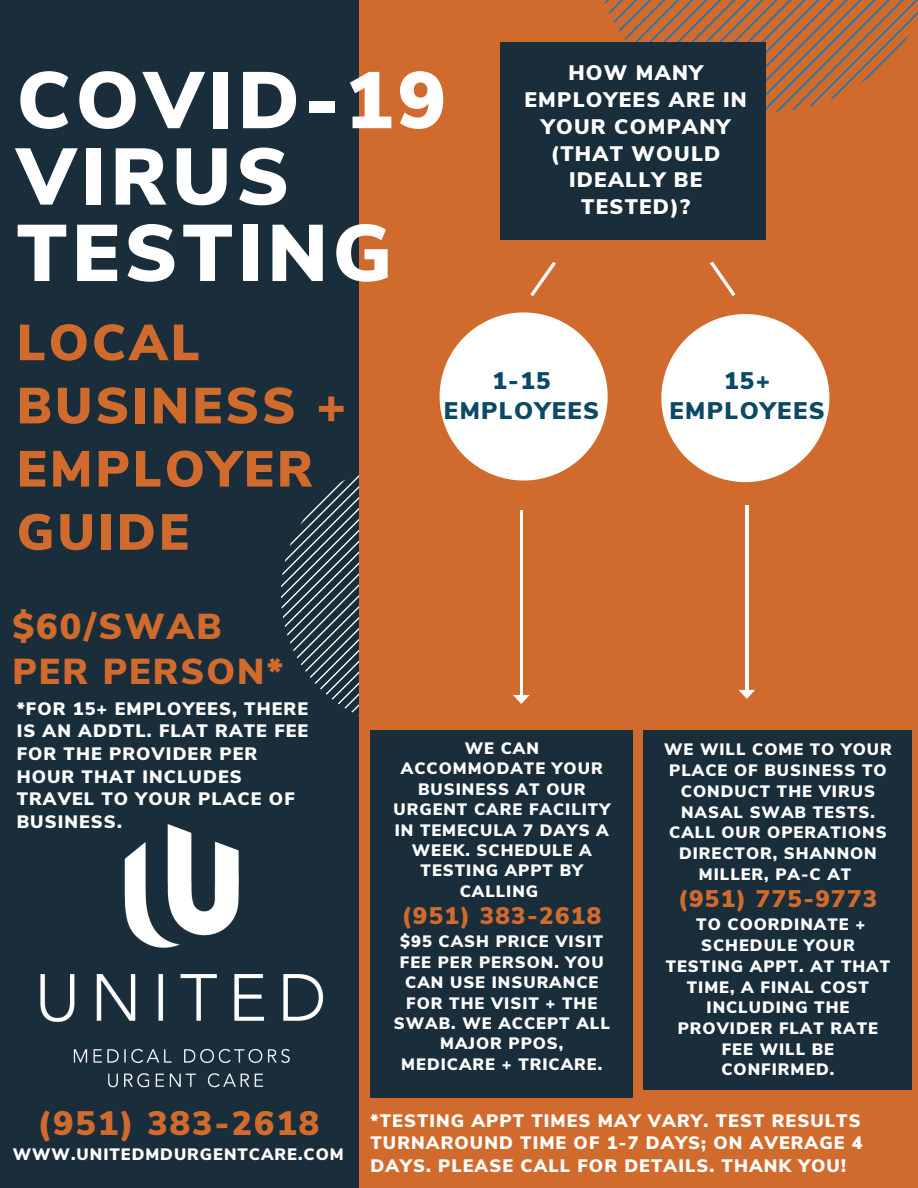
<style>
.page{position:relative;width:918px;height:1188px;background:#fff}
.page>*{position:absolute;margin:0;border:0;box-sizing:border-box;transform-origin:0 0}
.t1{font:900 79.95px/76.3px "Nunito Sans";letter-spacing:.06em;color:#fff}
.t2{font:900 50.55px/63.2px "Nunito Sans";letter-spacing:.06em;color:#d16b2d}
.t3{font:900 36px/45.2px "Nunito Sans";letter-spacing:.06em;color:#d16b2d}
.t4{font:900 33.9px "Nunito Sans";letter-spacing:.06em;color:#d16b2d}
.t5{font:900 24px "Nunito Sans";letter-spacing:.06em;color:#d16b2d}
.t6{font:900 24px/30.5px "Nunito Sans";letter-spacing:.06em;color:#0c4965;text-align:center}
.t7{font:900 21px/26.8px "Nunito Sans";letter-spacing:.06em;color:#fff;text-align:center}
.t8{font:900 18px/22.6px "Nunito Sans";letter-spacing:.06em;color:#fff;text-align:justify}
.t9{font:900 16.5px/20.4px "Nunito Sans";letter-spacing:.06em;color:#fff;text-align:center}
</style>
<div class="page">
<div style="left:0;top:0;width:513px;height:1188px;background:#1a2d3b"></div>
<div style="left:360px;top:612px;width:558px;height:576px;background:#d16b2d"></div>
<div style="left:360px;top:0;width:558px;height:615px;background:#d16b2d"></div>
<svg style="left:530px;top:262px;width:26px;height:34px"></svg>
<svg style="left:605px;top:0;width:313px;height:112px"></svg>
<img style="left:40px;top:824px;width:284px;height:264px">
<div style="left:500px;top:43px;width:266px;height:196px;background:#1a2d3b"></div>
<svg style="left:710px;top:261px;width:26px;height:35px"></svg>
<div style="left:371px;top:730px;width:262px;height:367px;background:#1a2d3b"></div>
<div style="left:644px;top:730px;width:268px;height:359px;background:#1a2d3b"></div>
<svg style="left:281px;top:312px;width:327px;height:416px"></svg>
<svg style="left:661px;top:314px;width:168px;height:168px"></svg>
<hr style="left:746px;top:665px;width:2px;height:27px;background:#fff">
<hr style="left:746px;top:505px;width:2px;height:180px;background:#fff">
<svg style="left:738px;top:690px;width:17px;height:9px"></svg>
<h1 class="t1" style="left:17px;top:64px;width:430px">COVID-19<br>VIRUS<br>TESTING</h1>
<p class="t7" style="left:525px;top:60px;width:224px">HOW MANY<br>EMPLOYEES ARE IN<br>YOUR COMPANY (THAT WOULD<br>IDEALLY BE<br>TESTED)?</p>
<h2 class="t2" style="left:17px;top:312px;width:331px">LOCAL<br>BUSINESS +<br>EMPLOYER<br>GUIDE</h2>
<h3 class="t3" style="left:12px;top:605px;width:272px">$60/SWAB<br>PER PERSON*</h3>
<p class="t8" style="left:17px;top:698px;width:293px;text-align:left">*FOR 15+ EMPLOYEES, THERE<br>IS AN ADDTL. FLAT RATE FEE<br>FOR THE PROVIDER PER<br>HOUR THAT INCLUDES<br>TRAVEL TO YOUR PLACE OF<br>BUSINESS.</p>
<h3 class="t4" style="left:38px;top:1101px;width:283px">(951) 383-2618</h3>
<p class="t9" style="left:13px;top:1145px;width:332px">WWW.UNITEDMDURGENTCARE.COM</p>
<h3 class="t6" style="left:444px;top:366px;width:157px">1-15<br>EMPLOYEES</h3>
<h3 class="t6" style="left:670px;top:366px;width:157px">15+<br>EMPLOYEES</h3>
<p class="t9" style="left:393px;top:738px;width:218px">WE CAN<br>ACCOMMODATE YOUR<br>BUSINESS AT OUR<br>URGENT CARE FACILITY<br>IN TEMECULA 7 DAYS A<br>WEEK. SCHEDULE A<br>TESTING APPT BY<br>CALLING</p>
<h3 class="t5" style="left:402px;top:900px;width:201px">(951) 383-2618</h3>
<p class="t9" style="left:394px;top:932px;width:217px">$95 CASH PRICE VISIT<br>FEE PER PERSON. YOU<br>CAN USE INSURANCE<br>FOR THE VISIT + THE<br>SWAB. WE ACCEPT ALL<br>MAJOR PPOS,<br>MEDICARE + TRICARE.</p>
<p class="t9" style="left:664px;top:740px;width:229px">WE WILL COME TO YOUR<br>PLACE OF BUSINESS TO<br>CONDUCT THE VIRUS<br>NASAL SWAB TESTS.<br>CALL OUR OPERATIONS<br>DIRECTOR, SHANNON<br>MILLER, PA-C AT</p>
<h3 class="t5" style="left:678px;top:883px;width:201px">(951) 775-9773</h3>
<p class="t9" style="left:666px;top:915px;width:226px">TO COORDINATE +<br>SCHEDULE YOUR<br>TESTING APPT. AT THAT<br>TIME, A FINAL COST<br>INCLUDING THE<br>PROVIDER FLAT RATE<br>FEE WILL BE<br>CONFIRMED.</p>
<p class="t8" style="left:371px;top:1109px;width:494px">*TESTING APPT TIMES MAY VARY. TEST RESULTS TURNAROUND TIME OF 1-7 DAYS; ON AVERAGE 4<br>DAYS. PLEASE CALL FOR DETAILS. THANK YOU!</p>
</div>
